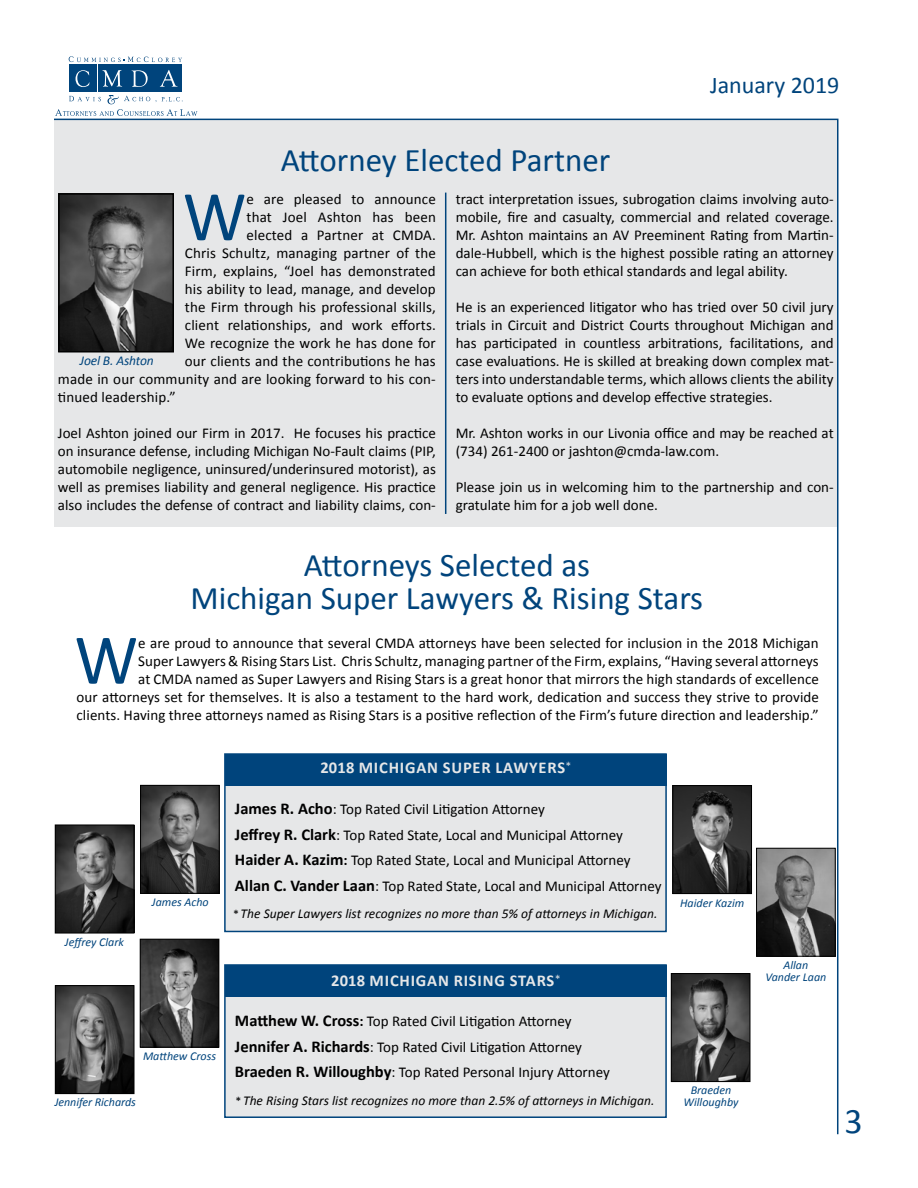
<style>
.page{position:relative;width:918px;height:1188px;background:#fff}
.page>*{position:absolute;margin:0;border:0;box-sizing:border-box;transform-origin:0 0}
.t1{font:71.7px "Calibri";color:#00447c}
.t2{font:36px "Calibri";color:#00447c}
.t3{font:33px/33px "Calibri";color:#00447c;text-align:center}
.t4{font:24px "Calibri";color:#00447c}
.t5{font:700 16.5px "Calibri";letter-spacing:.03em;color:#e6e7e8}
.t6{font:700 16.5px "Calibri";letter-spacing:.05em;color:#e6e7e8}
.t7{font:15px/18px "Calibri";color:#000}
.t8{font:italic 13.5px "Calibri";color:#000}
.t9{font:italic 13.5px "Calibri";letter-spacing:-.01em;color:#00447c}
.t10{font:italic 12px/12px "Calibri";color:#00447c;text-align:center}
.t11{font:300 12px "Calibri";color:#e6e7e8}
.s1{font-weight:700;font-size:16.5px}
.s2{font-weight:700}
.s3{font-style:normal;font-size:12px}
</style>
<div class="page">
<div style="left:54px;top:120px;width:784px;height:407px;background:#e6e7e8"></div>
<hr style="left:445px;top:193px;width:1px;height:321px;background:#00447c">
<img style="left:61px;top:196px;width:110px;height:153px">
<div style="left:58px;top:193px;width:116px;height:159px;border:2px solid #000"></div>
<div style="left:69px;top:65px;width:28px;height:27px;background:#00447c"></div>
<div style="left:98px;top:65px;width:27px;height:27px;background:#00447c"></div>
<div style="left:126px;top:65px;width:28px;height:27px;background:#00447c"></div>
<div style="left:155px;top:65px;width:27px;height:27px;background:#00447c"></div>
<svg style="left:69px;top:56px;width:113px;height:6px"></svg>
<svg style="left:76px;top:70px;width:13px;height:17px"></svg>
<svg style="left:102px;top:70px;width:20px;height:17px"></svg>
<svg style="left:132px;top:70px;width:16px;height:17px"></svg>
<svg style="left:160px;top:70px;width:18px;height:17px"></svg>
<svg style="left:55px;top:95px;width:142px;height:21px"></svg>
<hr style="left:54px;top:119px;width:783px;height:1px;background:#00447c">
<hr style="left:837px;top:119px;width:2px;height:1015px;background:#00447c">
<div style="left:224px;top:753px;width:443px;height:179px;background:#e6e7e8;border:2px solid #00447c"></div>
<div style="left:225px;top:754px;width:441px;height:31px;background:#00447c"></div>
<div style="left:224px;top:964px;width:443px;height:154px;background:#e6e7e8;border:2px solid #00447c"></div>
<div style="left:225px;top:965px;width:441px;height:31px;background:#00447c"></div>
<img style="left:758px;top:850px;width:76px;height:105px">
<div style="left:756px;top:848px;width:80px;height:109px;border:1px solid #000"></div>
<img style="left:673px;top:975px;width:75px;height:105px">
<div style="left:671px;top:973px;width:79px;height:109px;border:1px solid #000"></div>
<img style="left:57px;top:827px;width:75px;height:104px">
<div style="left:55px;top:825px;width:79px;height:108px;border:1px solid #000"></div>
<img style="left:57px;top:987px;width:75px;height:105px">
<div style="left:55px;top:985px;width:79px;height:109px;border:1px solid #000"></div>
<img style="left:142px;top:787px;width:76px;height:105px">
<div style="left:140px;top:785px;width:80px;height:109px;border:1px solid #000"></div>
<img style="left:674px;top:787px;width:76px;height:105px">
<div style="left:672px;top:785px;width:80px;height:109px;border:1px solid #000"></div>
<img style="left:142px;top:941px;width:75px;height:105px">
<div style="left:140px;top:939px;width:79px;height:109px;border:1px solid #000"></div>
<h3 class="t4" style="left:710px;top:70px;width:131px">January 2019</h3>
<h3 class="t3" style="left:281px;top:144px;width:331px">Attorney Elected Partner</h3>
<h1 class="t1" style="left:183px;top:171px;width:65px">W</h1>
<p class="t7" style="left:247px;top:190px;width:191px">e are pleased to announce</p>
<p class="t7" style="left:247px;top:208px;width:191px">that Joel Ashton has been</p>
<p class="t7" style="left:247px;top:226px;width:191px">elected a Partner at CMDA.</p>
<p class="t7" style="left:185px;top:244px;width:252px">Chris Schultz, managing partner of the</p>
<p class="t7" style="left:185px;top:262px;width:252px">Firm, explains, “Joel has demonstrated</p>
<p class="t7" style="left:185px;top:280px;width:252px">his ability to lead, manage, and develop</p>
<p class="t7" style="left:185px;top:298px;width:252px">the Firm through his professional skills,</p>
<p class="t7" style="left:185px;top:316px;width:252px">client relationships, and work efforts.</p>
<p class="t7" style="left:185px;top:334px;width:252px">We recognize the work he has done for</p>
<p class="t7" style="left:185px;top:352px;width:252px">our clients and the contributions he has</p>
<p class="t7" style="left:58px;top:370px;width:379px">made in our community and are looking forward to his con-</p>
<p class="t7" style="left:58px;top:388px;width:119px">tinued leadership.”</p>
<p class="t7" style="left:58px;top:424px;width:379px;text-align:justify">Joel Ashton joined our Firm in 2017. He focuses his practice on insurance defense, including Michigan No-Fault claims (PIP, automobile negligence, uninsured/underinsured motorist), as well as premises liability and general negligence. His practice also includes the defense of contract and liability claims, con-</p>
<p class="t9" style="left:80px;top:352px;width:75px">Joel B. Ashton</p>
<p class="t7" style="left:456px;top:190px;width:380px;text-align:justify">tract interpretation issues, subrogation claims involving auto&shy;mobile, fire and casualty, commercial and related coverage.<br>Mr. Ashton maintains an AV Preeminent Rating from Martin&shy;dale-Hubbell, which is the highest possible rating an attorney can achieve for both ethical standards and legal ability.</p>
<p class="t7" style="left:456px;top:298px;width:379px;text-align:justify">He is an experienced litigator who has tried over 50 civil jury trials in Circuit and District Courts throughout Michigan and has participated in countless arbitrations, facilitations, and case evaluations. He is skilled at breaking down complex mat&shy;ters into understandable terms, which allows clients the ability to evaluate options and develop effective strategies.</p>
<p class="t7" style="left:456px;top:424px;width:379px">Mr. Ashton works in our Livonia office and may be reached at (734) 261-2400 or jashton@cmda-law.com.</p>
<p class="t7" style="left:456px;top:478px;width:379px">Please join us in welcoming him to the partnership and con&shy;gratulate him for a job well done.</p>
<h3 class="t3" style="left:191px;top:549px;width:514px">Attorneys Selected as<br>Michigan Super Lawyers &amp; Rising Stars</h3>
<p class="t7" style="left:77px;top:634px;width:744px;text-align:right">e are proud to announce that several CMDA attorneys have been selected for inclusion in the 2018 Michigan<br>Super Lawyers &amp; Rising Stars List. Chris Schultz, managing partner of the Firm, explains, “Having several attorneys<br>at CMDA named as Super Lawyers and Rising Stars is a great honor that mirrors the high standards of excellence<br>our attorneys set for themselves. It is also a testament to the hard work, dedication and success they strive to provide clients. Having three attorneys named as Rising Stars is a positive reflection of the Firm’s future direction and leadership.”</p>
<h1 class="t1" style="left:74px;top:614px;width:65px">W</h1>
<p class="t10" style="left:65px;top:935px;width:61px">Jeffrey Clark</p>
<p class="t10" style="left:152px;top:896px;width:58px">James Acho</p>
<p class="t10" style="left:143px;top:1049px;width:75px">Matthew Cross</p>
<p class="t10" style="left:55px;top:1095px;width:83px">Jennifer Richards</p>
<p class="t5" style="left:320px;top:757px;width:97px">2018 Mich igan</p>
<p class="t6" style="left:443px;top:757px;width:30px">Super</p>
<p class="t6" style="left:495px;top:757px;width:19px">Lawyers</p>
<p class="t11" style="left:566px;top:759px;width:7px">*</p>
<p class="t7" style="left:235px;top:796px;width:428px;line-height:25.5px"><span class="s1">James R. Acho</span>: Top Rated Civil Litigation Attorney<br><span class="s1">Jeffrey R. Clark</span>: Top Rated State, Local and Municipal Attorney <span class="s1">Haider A. Kazim</span><span class="s2">:</span> Top Rated State, Local and Municipal Attorney <span class="s1">Allan C. Vander Laan</span>: Top Rated State, Local and Municipal Attorney</p>
<p class="t8" style="left:233px;top:905px;width:426px"><span class="s3">*</span> The Super Lawyers list recognizes no more than 5% of attorneys in Michigan.</p>
<p class="t5" style="left:331px;top:970px;width:97px">2018 Mich igan</p>
<p class="t6" style="left:454px;top:970px;width:109px">RISING STARS<sup>*</sup></p>
<p class="t7" style="left:235px;top:1008px;width:376px;line-height:25.5px"><span class="s1">Matthew W. Cross</span><span class="s2">:</span> Top Rated Civil Litigation Attorney<br><span class="s1">Jennifer A. Richards</span>: Top Rated Civil Litigation Attorney<br><span class="s1">Braeden R. Willoughby</span>: Top Rated Personal Injury Attorney</p>
<p class="t8" style="left:236px;top:1092px;width:420px"><span class="s3">*</span> The Rising Stars list recognizes no more than 2.5% of attorneys in Michigan.</p>
<p class="t10" style="left:680px;top:896px;width:66px">Haider Kazim</p>
<p class="t10" style="left:683px;top:1084px;width:57px">Braeden<br>Willoughby</p>
<p class="t10" style="left:766px;top:958px;width:62px">Allan<br>Vander Laan</p>
<h2 class="t2" style="left:845px;top:1099px;width:20px">3</h2>
</div>
